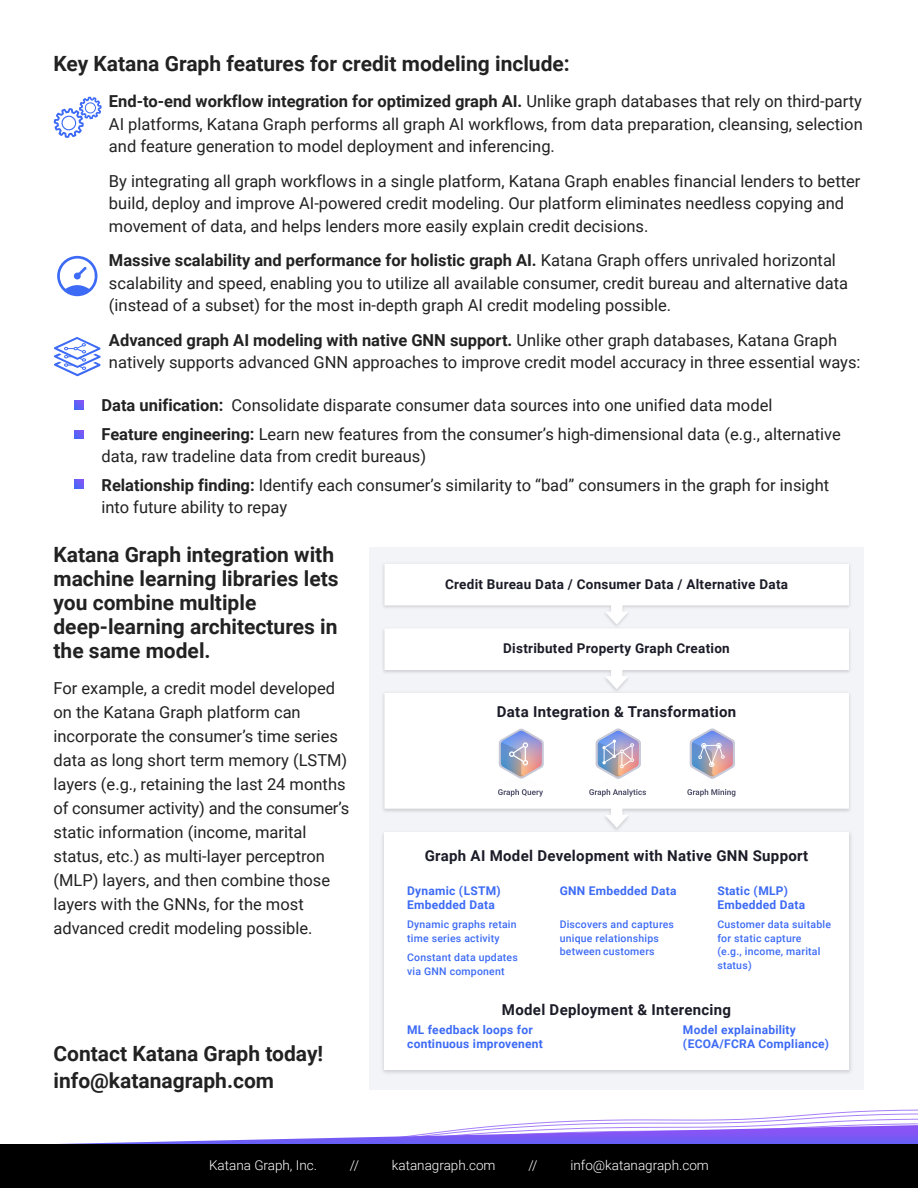
<style>
.page{position:relative;width:918px;height:1188px;background:#fff}
.page>*{position:absolute;margin:0;border:0;box-sizing:border-box;transform-origin:0 0}
.t1{font:700 21px/24px "Roboto";color:#222}
.t2{font:16.5px/24px "Roboto";color:#222}
.t3{font:700 15px "Roboto";letter-spacing:.02em;color:#1c1c28}
.t4{font:700 13.5px "Roboto";letter-spacing:.02em;color:#1c1c28}
.t5{font:300 13.5px "Roboto";color:#fff}
.t6{font:700 12px/13.5px "Roboto";letter-spacing:.02em;color:#3d6bf5}
.t7{font:500 10.5px/13.5px "Roboto";letter-spacing:.02em;color:#3d6bf5}
.s1{font-weight:700}
</style>
<div class="page">
<svg style="left:0;top:1110px;width:918px;height:35px"></svg>
<div style="left:0;top:1145px;width:918px;height:43px;background:#000"></div>
<div style="left:369px;top:547px;width:495px;height:543px;background:#f3f4f8"></div>
<svg style="left:384px;top:564px;width:465px;height:125px"></svg>
<svg style="left:384px;top:693px;width:465px;height:135px;fill:#fff"></svg>
<img style="left:382px;top:828px;width:469px;height:245px">
<div style="left:384px;top:832px;width:465px;height:237px;background:#fff"></div>
<svg style="left:498px;top:728px;width:46px;height:69px"></svg>
<svg style="left:589px;top:728px;width:57px;height:69px"></svg>
<svg style="left:687px;top:728px;width:48px;height:69px"></svg>
<svg style="left:74px;top:401px;width:9px;height:8px"></svg>
<svg style="left:74px;top:430px;width:9px;height:9px"></svg>
<svg style="left:74px;top:480px;width:9px;height:8px"></svg>
<svg style="left:53px;top:96px;width:49px;height:42px"></svg>
<div style="left:85px;top:102px;width:11px;height:12px;border:1px solid #3d6bf5;border-radius:50%"></div>
<svg style="left:57px;top:256px;width:40px;height:40px"></svg>
<svg style="left:54px;top:337px;width:47px;height:39px"></svg>
<p class="t1" style="left:53px;top:51px;width:518px">Key Katana Graph features for credit modeling include:</p>
<p class="t2" style="left:109px;top:90px;width:755px;line-height:22.5px;text-align:justify"><span class="s1">End-to-end workflow integration for optimized graph AI.</span> Unlike graph databases that rely on third-party AI platforms, Katana Graph performs all graph AI workflows, from data preparation, cleansing, selection and feature generation to model deployment and inferencing.</p>
<p class="t2" style="left:109px;top:169px;width:753px;line-height:22.5px">By integrating all graph workflows in a single platform, Katana Graph enables financial lenders to better build, deploy and improve AI-powered credit modeling. Our platform eliminates needless copying and movement of data, and helps lenders more easily explain credit decisions.</p>
<p class="t2" style="left:109px;top:249px;width:741px;line-height:22.5px"><span class="s1">Massive scalability and performance for holistic graph AI.</span> Katana Graph offers unrivaled horizontal scalability and speed, enabling you to utilize all available consumer, credit bureau and alternative data (instead of a subset) for the most in-depth graph AI credit modeling possible.</p>
<p class="t2" style="left:109px;top:328px;width:753px;line-height:22.5px"><span class="s1">Advanced graph AI modeling with native GNN support.</span> Unlike other graph databases, Katana Graph natively supports advanced GNN approaches to improve credit model accuracy in three essential ways:</p>
<p class="t2" style="left:101px;top:390px;width:741px;line-height:28.5px"><span class="s1">Data unification:</span> Consolidate disparate consumer data sources into one unified data model<br><span class="s1">Feature engineering:</span> Learn new features from the consumer’s high-dimensional data (e.g., alternative</p>
<p class="t2" style="left:101px;top:441px;width:729px;line-height:28.5px">data, raw tradeline data from credit bureaus)<br><span class="s1">Relationship finding:</span> Identify each consumer’s similarity to “bad” consumers in the graph for insight</p>
<p class="t2" style="left:101px;top:495px;width:187px">into future ability to repay</p>
<p class="t1" style="left:53px;top:541px;width:287px">Katana Graph integration with machine learning libraries lets you combine multiple deep-learning architectures in the same model.</p>
<p class="t2" style="left:53px;top:675px;width:297px">For example, a credit model developed on the Katana Graph platform can incorporate the consumer’s time series data as long short term memory (LSTM) layers (e.g., retaining the last 24 months of consumer activity) and the consumer’s static information (income, marital status, etc.) as multi-layer perceptron (MLP) layers, and then combine those layers with the GNNs, for the most advanced credit modeling possible.</p>
<p class="t1" style="left:53px;top:1039px;width:271px;line-height:27px">Contact Katana Graph today! info@katanagraph.com</p>
<p class="t4" style="left:445px;top:575px;width:345px">Credit Bureau Data / Consumer Data / Alternative Data</p>
<p class="t4" style="left:503px;top:639px;width:228px">Distributed Property Graph Creation</p>
<p class="t3" style="left:497px;top:701px;width:241px">Data Integration &amp; Transformation</p>
<p class="t3" style="left:425px;top:846px;width:385px">Graph AI Model Development with Native GNN Support</p>
<p class="t6" style="left:407px;top:884px;width:95px">Dynamic (LSTM)<br>Embedded Data</p>
<p class="t7" style="left:407px;top:918px;width:111px">Dynamic graphs retain time series activity</p>
<p class="t7" style="left:407px;top:951px;width:112px">Constant data updates via GNN component</p>
<p class="t6" style="left:560px;top:884px;width:118px">GNN Embedded Data</p>
<p class="t7" style="left:560px;top:918px;width:116px">Discovers and captures unique relationships between customers</p>
<p class="t6" style="left:717px;top:884px;width:89px">Static (MLP)<br>Embedded Data</p>
<p class="t7" style="left:717px;top:918px;width:115px">Customer data suitable for static capture<br>(e.g., income, marital status)</p>
<p class="t3" style="left:502px;top:999px;width:231px">Model Deployment &amp; Interencing</p>
<p class="t6" style="left:407px;top:1023px;width:137px">ML feedback loops for continuous improvenent</p>
<p class="t6" style="left:683px;top:1023px;width:148px">Model explainability (ECOA/FCRA Compliance)</p>
<p class="t5" style="left:209px;top:1156px;width:109px">Katana Graph, Inc.</p>
<p class="t5" style="left:350px;top:1156px;width:11px">//</p>
<p class="t5" style="left:392px;top:1156px;width:105px">katanagraph.com</p>
<p class="t5" style="left:528px;top:1156px;width:11px">//</p>
<p class="t5" style="left:570px;top:1156px;width:140px">info@katanagraph.com</p>
</div>
